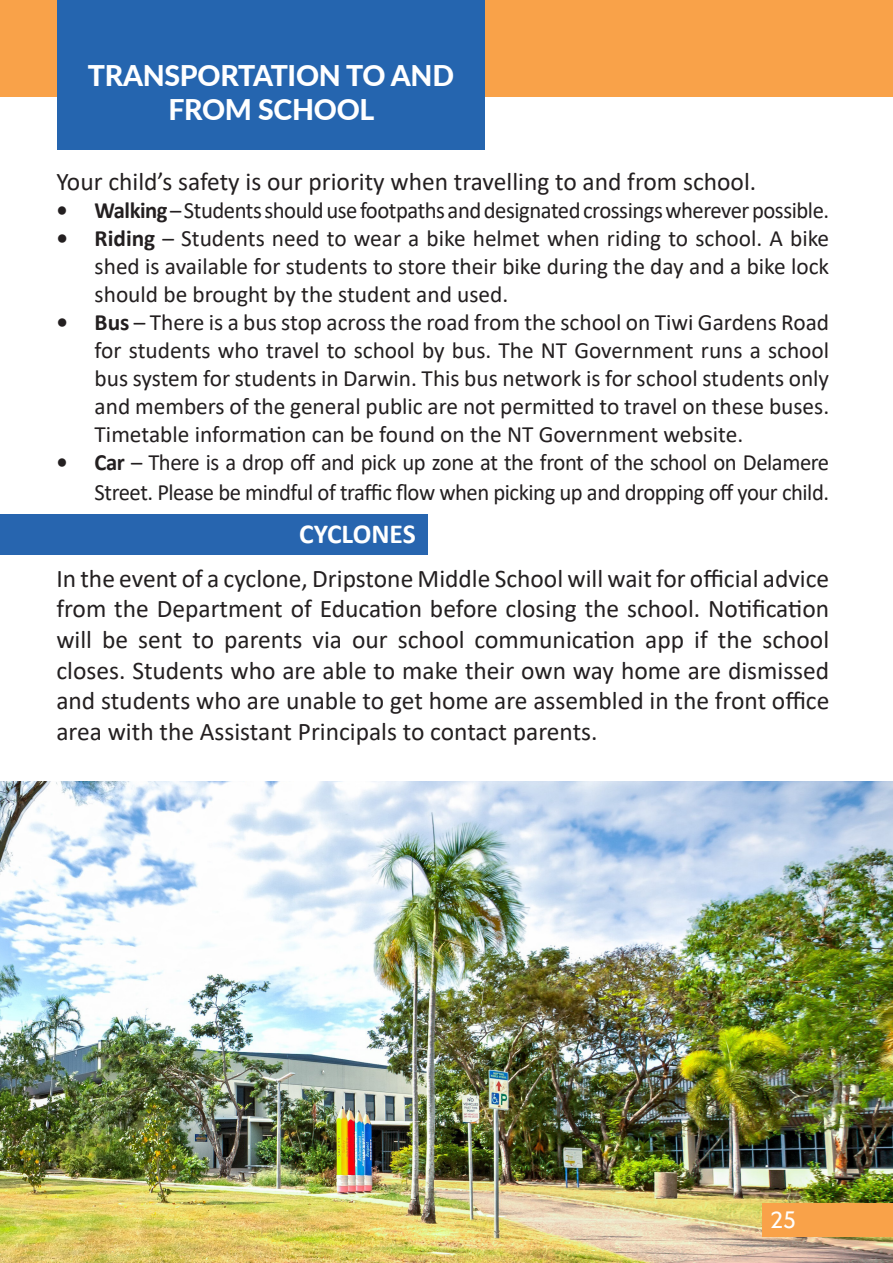
<style>
.page{position:relative;width:893px;height:1263px;background:#fff}
.page>*{position:absolute;margin:0;border:0;box-sizing:border-box;transform-origin:0 0}
.t1{font:800 28.5px "Lato";letter-spacing:-.01em;color:#fff}
.t2{font:700 27.6px "Calibri";color:#fff}
.t3{font:25.5px/30.6px "Calibri";color:#231f20;text-align:justify}
.t4{font:25.2px "A Yolngu NTU";color:#fff}
.t5{font:23.4px/28px "Calibri";letter-spacing:-.02em;color:#231f20;text-align:justify}
.s1{font-weight:700}
</style>
<div class="page">
<img style="left:0;top:781px;width:893px;height:482px">
<div style="left:762px;top:1203px;width:131px;height:34px;background:#f9a249"></div>
<div style="left:0;top:0;width:893px;height:96px;background:#f9a249"></div>
<div style="left:57px;top:0;width:427px;height:150px;background:#2565af"></div>
<div style="left:0;top:514px;width:428px;height:41px;background:#2765af"></div>
<p class="t1" style="left:88px;top:55px;width:368px">TRANSPORTATION TO AND</p>
<p class="t1" style="left:168px;top:89px;width:208px">FROM SCHOOL</p>
<p class="t3" style="left:56px;top:165px;width:701px">Your child’s safety is our priority when travelling to and from school.</p>
<p class="t5" style="left:56px;top:195px;width:774px"><span class="s1">• Walking</span> – Students should use footpaths and designated crossings wherever possible.</p>
<p class="t5" style="left:95px;top:223px;width:736px;text-indent:-38px"><span class="s1">• Riding</span> – Students need to wear a bike helmet when riding to school. A bike shed is available for students to store their bike during the day and a bike lock should be brought by the student and used.</p>
<p class="t5" style="left:95px;top:307px;width:736px;text-indent:-38px"><span class="s1">• Bus</span> – There is a bus stop across the road from the school on Tiwi Gardens Road for students who travel to school by bus. The NT Government runs a school bus system for students in Darwin. This bus network is for school students only and members of the general public are not permitted to travel on these buses.<br>Timetable information can be found on the NT Government website.</p>
<p class="t5" style="left:56px;top:446px;width:774px;line-height:30.6px;text-align:right"><span class="s1">• Car</span> – There is a drop off and pick up zone at the front of the school on Delamere<br>Street. Please be mindful of traffic flow when picking up and dropping off your child.</p>
<p class="t2" style="left:299px;top:514px;width:118px">CYCLONES</p>
<p class="t3" style="left:56px;top:562px;width:774px">In the event of a cyclone, Dripstone Middle School will wait for official advice from the Department of Education before closing the school. Notification will be sent to parents via our school communication app if the school closes. Students who are able to make their own way home are dismissed and students who are unable to get home are assembled in the front office area with the Assistant Principals to contact parents.</p>
<p class="t4" style="left:771px;top:1207px;width:26px">25</p>
</div>
